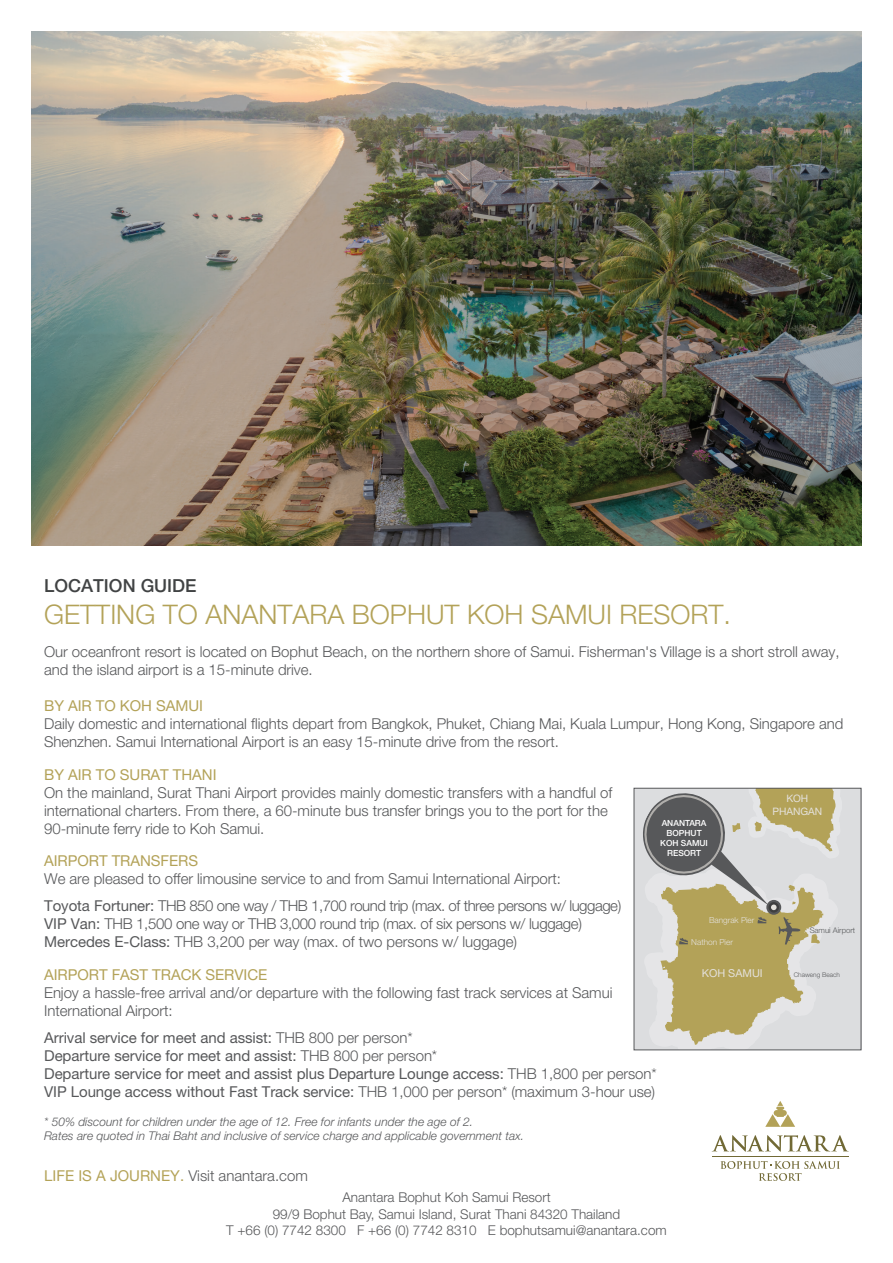
<style>
.page{position:relative;width:893px;height:1263px;background:#fff}
.page>*{position:absolute;margin:0;border:0;box-sizing:border-box;transform-origin:0 0}
.t1{font:300 27px "Helvetica Neue LT Pro";color:#b3a258}
.t2{font:500 18px "Helvetica Neue LT Pro";color:#414344}
.t3{font:300 15px/18px "Helvetica Neue LT Pro";letter-spacing:-.005em;color:#57585a}
.t4{font:15px/18px "Helvetica Neue LT Pro";letter-spacing:-.005em;color:#57585a}
.t5{font:15px "Helvetica Neue LT Pro";letter-spacing:-.005em;color:#b3a258}
.t6{font:300 13.5px/16.2px "Helvetica Neue LT Pro";color:#57585a;text-align:center}
.t7{font:italic 300 12px/14.4px "Helvetica Neue LT Pro";color:#57585a}
.t8{font:10.95px "Helvetica Neue LT Pro";color:#e4e1dc}
.t9{font:10.2px/12.3px "Helvetica Neue LT Pro";color:#e4e1dc;text-align:center}
.t10{font:500 8.4px/10.1px "Helvetica Neue LT Pro";color:#fff;text-align:center}
.t11{font:300 8.25px "Helvetica Neue LT Pro";color:#e4e1dc}
.t12{font:300 8.25px "Helvetica Neue LT Pro";color:#57585a}
.t13{font:8.1px "Helvetica Neue LT Pro";color:#57585a}
.t14{font:300 7.8px "Helvetica Neue LT Pro";color:#57585a}
.t15{font:300 6.45px "Helvetica Neue LT Pro";color:#57585a}
.s1{font-weight:400}
.s2{font-weight:300}
.s3{font-weight:400;color:#b4a358}
</style>
<div class="page">
<svg style="left:712px;top:1135px;width:137px;height:17px"></svg>
<svg style="left:765px;top:1101px;width:30px;height:26px"></svg>
<hr style="left:712px;top:1156px;width:137px;height:1px;background:#716935">
<svg style="left:720px;top:1161px;width:120px;height:20px"></svg>
<img style="left:32px;top:32px;width:829px;height:514px">
<div style="left:634px;top:788px;width:227px;height:262px;background:#dcdddf"></div>
<div style="left:746px;top:788px;width:92px;height:70px;background:#e4e5e7"></div>
<svg style="left:643px;top:790px;width:193px;height:255px"></svg>
<div style="left:634px;top:788px;width:227px;height:262px;border:1px solid #57585a"></div>
<p class="t2" style="left:44px;top:575px;width:154px">LOCATION GUIDE</p>
<h1 class="t1" style="left:44px;top:598px;width:688px">GETTING TO ANANTARA BOPHUT KOH SAMUI RESORT.</h1>
<p class="t3" style="left:44px;top:643px;width:797px">Our oceanfront resort is located on Bophut Beach, on the northern shore of Samui. Fisherman's Village is a short stroll away, and the island airport is a 15-minute drive.</p>
<p class="t5" style="left:44px;top:697px;width:160px">BY AIR TO KOH SAMUI</p>
<p class="t3" style="left:44px;top:715px;width:801px">Daily domestic and international flights depart from Bangkok, Phuket, Chiang Mai, Kuala Lumpur, Hong Kong, Singapore and<br>Shenzhen. Samui International Airport is an easy 15-minute drive from the resort.</p>
<p class="t5" style="left:44px;top:766px;width:174px">BY AIR TO SURAT THANI</p>
<p class="t3" style="left:44px;top:783px;width:570px">On the mainland, Surat Thani Airport provides mainly domestic transfers with a handful of international charters. From there, a 60-minute bus transfer brings you to the port for the<br>90-minute ferry ride to Koh Samui.</p>
<p class="t5" style="left:44px;top:852px;width:156px">AIRPORT TRANSFERS</p>
<p class="t3" style="left:44px;top:865px;width:579px;line-height:27px">We are pleased to offer limousine service to and from Samui International Airport:<br><span class="s1">Toyota Fortuner:</span> THB 850 one way / THB 1,700 round trip (max. of three persons w/ luggage)</p>
<p class="t3" style="left:44px;top:915px;width:539px"><span class="s1">VIP Van:</span> THB 1,500 one way or THB 3,000 round trip (max. of six persons w/ luggage)<br><span class="s1">Mercedes E-Class:</span> THB 3,200 per way (max. of two persons w/ luggage)</p>
<p class="t5" style="left:44px;top:965px;width:225px">AIRPORT FAST TRACK SERVICE</p>
<p class="t3" style="left:44px;top:983px;width:570px">Enjoy a hassle-free arrival and/or departure with the following fast track services at Samui<br>International Airport:</p>
<p class="t4" style="left:44px;top:1028px;width:614px">Arrival service for meet and assist: <span class="s2">THB 800 per person*<br></span>Departure service for meet and assist: <span class="s2">THB 800 per person*<br></span>Departure service for meet and assist plus Departure Lounge access: <span class="s2">THB 1,800 per person* </span>VIP Lounge access without Fast Track service: <span class="s2">THB 1,000 per person* (maximum 3-hour use)</span></p>
<p class="t7" style="left:44px;top:1114px;width:481px">* 50% discount for children under the age of 12. Free for infants under the age of 2.<br>Rates are quoted in Thai Baht and inclusive of service charge and applicable government tax.</p>
<p class="t9" style="left:772px;top:792px;width:51px">KOH<br>PHANGAN</p>
<p class="t10" style="left:660px;top:817px;width:49px">ANANTARA<br>BOPHUT<br>KOH SAMUI<br>RESORT</p>
<p class="t11" style="left:709px;top:915px;width:47px">Bangrak Pier</p>
<p class="t13" style="left:555px;top:922px;width:56px">MARINE PARK</p>
<p class="t14" style="left:810px;top:926px;width:47px">Samui Airport</p>
<p class="t11" style="left:691px;top:937px;width:43px">Nathon Pier</p>
<p class="t8" style="left:702px;top:966px;width:62px">KOH SAMUI</p>
<p class="t15" style="left:794px;top:971px;width:48px">Chaweng Beach</p>
<p class="t12" style="left:616px;top:1088px;width:64px">Ferry Donsak Pier</p>
<p class="t3" style="left:44px;top:1166px;width:265px"><span class="s3">LIFE IS A JOURNEY.</span> Visit anantara.com</p>
<p class="t6" style="left:226px;top:1189px;width:442px">Anantara Bophut Koh Samui Resort<br>99/9 Bophut Bay, Samui Island, Surat Thani 84320 Thailand<br>T +66 (0) 7742 8300 F +66 (0) 7742 8310 E bophutsamui@anantara.com</p>
</div>
